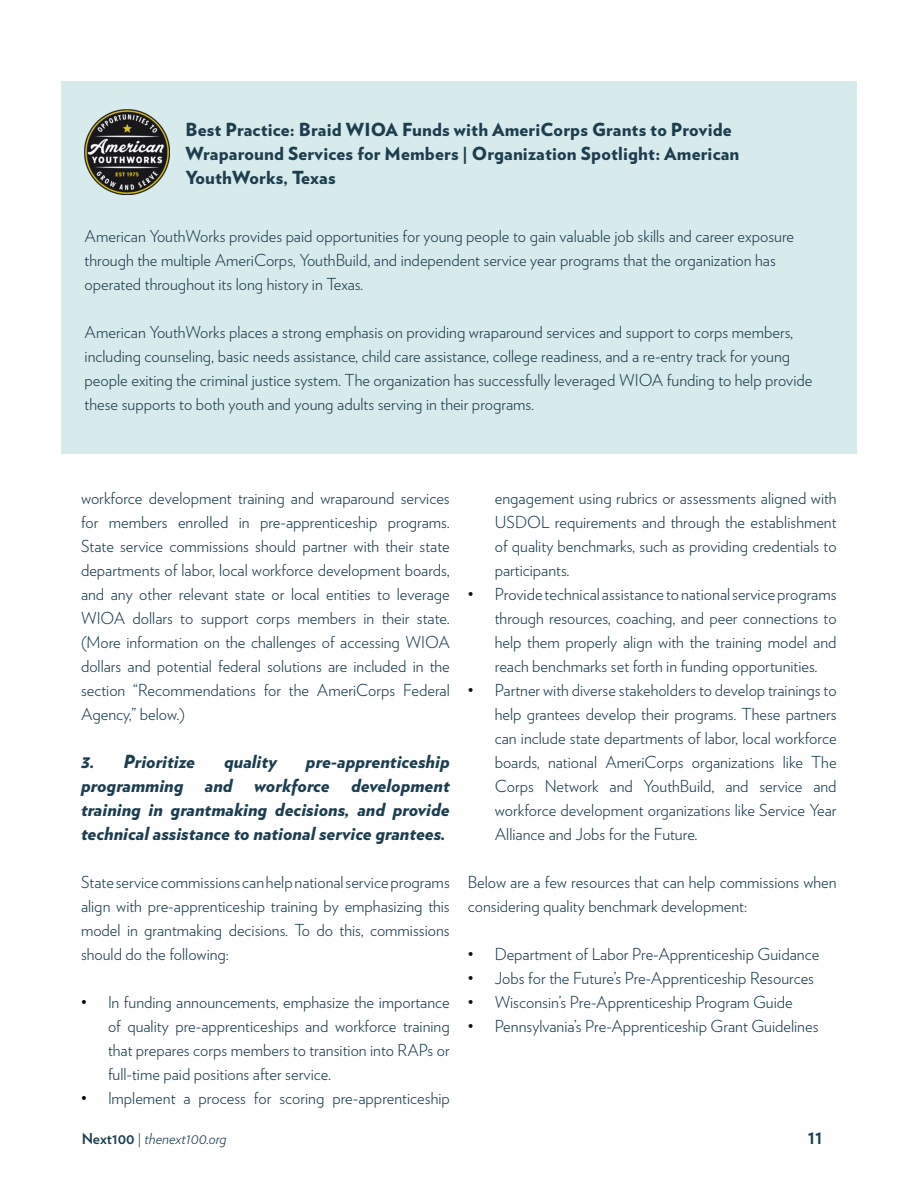
<style>
.page{position:relative;width:918px;height:1188px;background:#fff}
.page>*{position:absolute;margin:0;border:0;box-sizing:border-box;transform-origin:0 0}
.t1{font:700 19.5px "Verlag";color:#1d3f4f}
.Paragraph_Style_1{font:italic 900 18px/24px "Verlag";color:#1d3e4f;text-align:justify}
.Paragraph_Style_1-2{font:900 18px/24px "Verlag";letter-spacing:.01em;color:#1d3e4f}
.Paragraph_Style_1-3{font:300 16.5px/24px "Verlag";color:#1d3e4f;text-align:justify}
.t2{font:italic 300 15px "Verlag";color:#1d3f4f}
.s1{color:#000}
.s2{font-weight:700;font-style:normal}
.s3{font-style:normal}
</style>
<div class="page">
<div style="left:61px;top:81px;width:796px;height:373px;background:#d8ebec"></div>
<img style="left:85px;top:110px;width:84px;height:84px">
<p class="Paragraph_Style_1-2" style="left:186px;top:116px;width:548px">Best Practice: Braid WIOA Funds with AmeriCorps Grants to Provide</p>
<p class="Paragraph_Style_1-2" style="left:186px;top:140px;width:555px">Wraparound Services for Members | Organization Spotlight: American<br>YouthWorks, Texas</p>
<p class="Paragraph_Style_1-3" style="left:85px;top:223px;width:711px;text-align:left">American YouthWorks provides paid opportunities for young people to gain valuable job skills and career exposure through the multiple AmeriCorps, YouthBuild, and independent service year programs that the organization has operated throughout its long history in Texas.</p>
<p class="Paragraph_Style_1-3" style="left:85px;top:319px;width:729px;text-align:left">American YouthWorks places a strong emphasis on providing wraparound services and support to corps members, including counseling, basic needs assistance, child care assistance, college readiness, and a re-entry track for young people exiting the criminal justice system. The organization has successfully leveraged WIOA funding to help provide these supports to both youth and young adults serving in their programs.</p>
<p class="Paragraph_Style_1-3" style="left:81px;top:485px;width:370px">workforce development training and wraparound services for members enrolled in pre-apprenticeship programs.<br>State service commissions should partner with their state departments of labor, local workforce development boards, and any other relevant state or local entities to leverage WIOA dollars to support corps members in their state. (More information on the challenges of accessing WIOA dollars and potential federal solutions are included in the section “Recommendations for the AmeriCorps Federal Agency,” below.)</p>
<p class="Paragraph_Style_1" style="left:81px;top:748px;width:116px">3. Prioritize</p>
<p class="Paragraph_Style_1" style="left:224px;top:748px;width:54px">quality</p>
<p class="Paragraph_Style_1" style="left:81px;top:748px;width:370px;text-indent:225px">pre-apprenticeship programming and workforce development training in grantmaking decisions, and provide technical assistance to national service grantees.</p>
<p class="Paragraph_Style_1-3" style="left:81px;top:869px;width:370px">State service commissions can help national service programs align with pre-apprenticeship training by emphasizing this model in grantmaking decisions. To do this, commissions should do the following:</p>
<p class="Paragraph_Style_1-3" style="left:108px;top:989px;width:343px;text-indent:-27px"><span class="s1">•</span> In funding announcements, emphasize the importance of quality pre-apprenticeships and workforce training that prepares corps members to transition into RAPs or full-time paid positions after service.</p>
<p class="Paragraph_Style_1-3" style="left:81px;top:1085px;width:370px"><span class="s1">•</span> Implement a process for scoring pre-apprenticeship</p>
<p class="Paragraph_Style_1-3" style="left:495px;top:485px;width:343px">engagement using rubrics or assessments aligned with USDOL requirements and through the establishment of quality benchmarks, such as providing credentials to participants.</p>
<p class="Paragraph_Style_1-3" style="left:495px;top:581px;width:343px;text-indent:-27px"><span class="s1">•</span> Provide technical assistance to national service programs through resources, coaching, and peer connections to help them properly align with the training model and reach benchmarks set forth in funding opportunities.</p>
<p class="Paragraph_Style_1-3" style="left:495px;top:677px;width:343px;text-indent:-27px"><span class="s1">•</span> Partner with diverse stakeholders to develop trainings to help grantees develop their programs. These partners can include state departments of labor, local workforce boards, national AmeriCorps organizations like The Corps Network and YouthBuild, and service and workforce development organizations like Service Year Alliance and Jobs for the Future.</p>
<p class="Paragraph_Style_1-3" style="left:468px;top:869px;width:370px">Below are a few resources that can help commissions when considering quality benchmark development:</p>
<p class="Paragraph_Style_1-3" style="left:468px;top:941px;width:353px"><span class="s1">•</span> Department of Labor Pre-Apprenticeship Guidance</p>
<p class="Paragraph_Style_1-3" style="left:468px;top:965px;width:348px"><span class="s1">•</span> Jobs for the Future’s Pre-Apprenticeship Resources</p>
<p class="Paragraph_Style_1-3" style="left:468px;top:989px;width:326px"><span class="s1">•</span> Wisconsin’s Pre-Apprenticeship Program Guide</p>
<p class="Paragraph_Style_1-3" style="left:468px;top:1013px;width:352px"><span class="s1">•</span> Pennsylvania’s Pre-Apprenticeship Grant Guidelines</p>
<p class="t2" style="left:82px;top:1128px;width:146px"><span class="s2">Next100</span> <span class="s3">|</span> thenext100.org</p>
<p class="t1" style="left:808px;top:1122px;width:16px">11</p>
</div>
